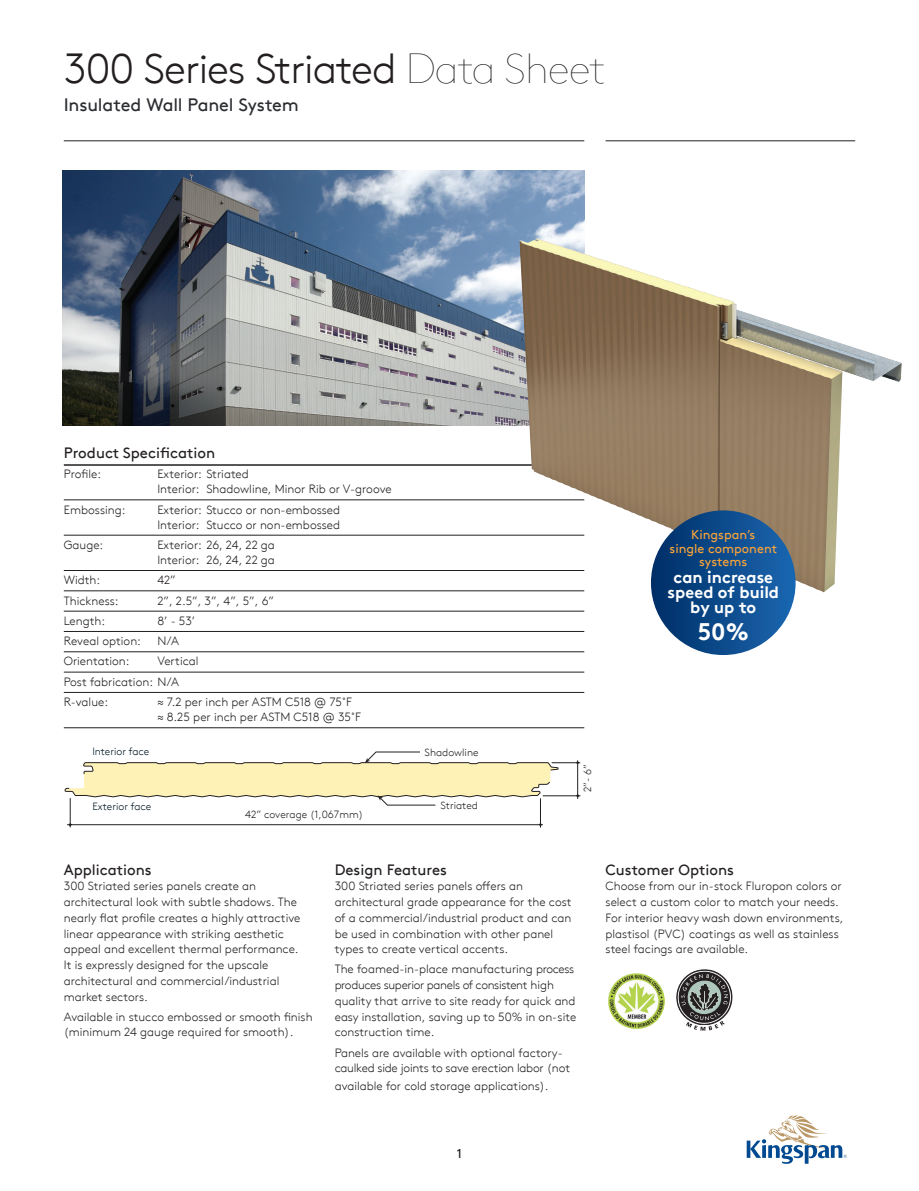
<style>
.page{position:relative;width:919px;height:1191px;background:#fff}
.page>*{position:absolute;margin:0;border:0;box-sizing:border-box;transform-origin:0 0}
.t1{font:300 42px "Kingspan Brown TT";letter-spacing:-.025em;color:#231f20}
.t2{font:700 24px "Kingspan Brown TT";color:#fff}
.t3{font:18px "Kingspan Brown TT";letter-spacing:-.015em;color:#2b2d31}
.t4{font:700 16.5px/15px "Kingspan Brown TT";color:#fff;text-align:center}
.t5{font:15px "Kingspan Brown TT";color:#231f20}
.t6{font:12.75px/13.5px "Kingspan Brown TT";color:#f9a33a;text-align:center}
.t7{font:12.75px "Kingspan Brown TT";color:#231f20}
.t8{font:300 12px/15.8px "Kingspan Brown TT";color:#231f20}
.t9{font:300 10.5px "Kingspan Brown TT";color:#231f20}
.t10{font:300 10.5px "Kingspan Brown TT";color:#011622}
.s1{font-weight:100}
</style>
<div class="page">
<img style="left:62px;top:170px;width:522px;height:255px">
<hr style="left:64px;top:464px;width:520px;height:2px;background:#231f20">
<hr style="left:64px;top:499px;width:520px;height:1px;background:#231f20">
<hr style="left:64px;top:535px;width:520px;height:1px;background:#231f20">
<hr style="left:64px;top:570px;width:520px;height:1px;background:#231f20">
<hr style="left:64px;top:590px;width:520px;height:1px;background:#231f20">
<hr style="left:64px;top:611px;width:520px;height:1px;background:#231f20">
<hr style="left:64px;top:631px;width:520px;height:1px;background:#231f20">
<hr style="left:64px;top:651px;width:520px;height:1px;background:#231f20">
<hr style="left:64px;top:672px;width:520px;height:1px;background:#231f20">
<hr style="left:64px;top:692px;width:520px;height:1px;background:#231f20">
<hr style="left:64px;top:727px;width:520px;height:1px;background:#231f20">
<img style="left:608px;top:973px;width:57px;height:56px">
<svg style="left:676px;top:969px;width:56px;height:61px"></svg>
<svg style="left:746px;top:1115px;width:100px;height:48px"></svg>
<hr style="left:605px;top:140px;width:250px;height:1px;background:#231f20">
<hr style="left:64px;top:140px;width:520px;height:1px;background:#231f20">
<img style="left:519px;top:239px;width:382px;height:353px">
<div style="left:651px;top:511px;width:143px;height:143px;background:linear-gradient(to right,#002e66,#1a66b0);border-radius:72px"></div>
<svg style="left:65px;top:752px;width:515px;height:75px"></svg>
<div style="left:438px;top:799px;width:55px;height:11px;background:#fff"></div>
<div style="left:420px;top:747px;width:63px;height:11px;background:#fff"></div>
<h1 class="t1" style="left:64px;top:37px;width:542px">300 Series Striated <span class="s1">Data Sheet</span></h1>
<h3 class="t3" style="left:64px;top:91px;width:237px">Insulated Wall Panel System</h3>
<p class="t5" style="left:64px;top:441px;width:153px">Product Specification</p>
<p class="t8" style="left:64px;top:465px;width:39px">Profile:</p>
<p class="t8" style="left:157px;top:466px;width:236px;line-height:15px">Exterior: Striated<br>Interior: Shadowline, Minor Rib or V-groove</p>
<p class="t8" style="left:64px;top:500px;width:63px">Embossing:</p>
<p class="t8" style="left:157px;top:501px;width:184px;line-height:15px">Exterior: Stucco or non-embossed<br>Interior: Stucco or non-embossed</p>
<p class="t8" style="left:64px;top:536px;width:41px">Gauge:</p>
<p class="t8" style="left:157px;top:536px;width:119px;line-height:15px">Exterior: 26, 24, 22 ga<br>Interior: 26, 24, 22 ga</p>
<p class="t8" style="left:64px;top:571px;width:38px">Width:</p>
<p class="t8" style="left:157px;top:571px;width:20px">42”</p>
<p class="t8" style="left:64px;top:591px;width:56px">Thickness:</p>
<p class="t8" style="left:157px;top:591px;width:118px">2”, 2.5”, 3”, 4”, 5”, 6”</p>
<p class="t8" style="left:64px;top:612px;width:43px">Length:</p>
<p class="t8" style="left:157px;top:612px;width:39px">8’ - 53’</p>
<p class="t8" style="left:64px;top:632px;width:79px">Reveal option:</p>
<p class="t8" style="left:157px;top:632px;width:23px">N/A</p>
<p class="t8" style="left:64px;top:652px;width:67px">Orientation:</p>
<p class="t8" style="left:64px;top:650px;width:136px;line-height:20.2px;text-indent:94px">Vertical<br>Post fabrication: N/A<br>R-value:</p>
<p class="t8" style="left:157px;top:693px;width:205px;line-height:15px">≈ 7.2 per inch per ASTM C518 @ 75˚F ≈ 8.25 per inch per ASTM C518 @ 35˚F</p>
<p class="t10" style="left:92px;top:744px;width:59px">Interior face</p>
<p class="t10" style="left:92px;top:799px;width:61px">Exterior face</p>
<p class="t9" style="left:245px;top:806px;width:120px">42” coverage (1,067mm)</p>
<p class="t9" style="left:424px;top:744px;width:55px">Shadowline</p>
<p class="t9" style="left:440px;top:797px;width:39px">Striated</p>
<p class="t9" style="left:579px;top:792px;width:30px;rotate:-90deg">2”- 6”</p>
<p class="t6" style="left:669px;top:527px;width:109px">Kingspan’s<br>single component systems</p>
<h3 class="t4" style="left:667px;top:568px;width:113px">can increase speed of build by up to</h3>
<h2 class="t2" style="left:697px;top:612px;width:53px">50%</h2>
<p class="t5" style="left:64px;top:858px;width:89px">Applications</p>
<p class="t8" style="left:64px;top:877px;width:238px">300 Striated series panels create an architectural look with subtle shadows. The nearly flat profile creates a highly attractive linear appearance with striking aesthetic appeal and excellent thermal performance.<br>It is expressly designed for the upscale architectural and commercial/industrial market sectors.</p>
<p class="t8" style="left:64px;top:1007px;width:250px">Available in stucco embossed or smooth finish (minimum 24 gauge required for smooth).</p>
<p class="t5" style="left:334px;top:858px;width:114px">Design Features</p>
<p class="t8" style="left:334px;top:877px;width:238px">300 Striated series panels offers an architectural grade appearance for the cost of a commercial/industrial product and can be used in combination with other panel types to create vertical accents.</p>
<p class="t8" style="left:334px;top:960px;width:243px">The foamed-in-place manufacturing process produces superior panels of consistent high quality that arrive to site ready for quick and easy installation, saving up to 50% in on-site construction time.</p>
<p class="t8" style="left:334px;top:1043px;width:237px">Panels are available with optional factory&shy;caulked side joints to save erection labor (not</p>
<p class="t8" style="left:334px;top:1077px;width:215px">available for cold storage applications).</p>
<p class="t7" style="left:457px;top:1143px;width:7px">1</p>
<p class="t5" style="left:605px;top:858px;width:130px">Customer Options</p>
<p class="t8" style="left:605px;top:877px;width:239px">Choose from our in-stock Fluropon colors or select a custom color to match your needs.<br>For interior heavy wash down environments, plastisol (PVC) coatings as well as stainless steel facings are available.</p>
</div>
